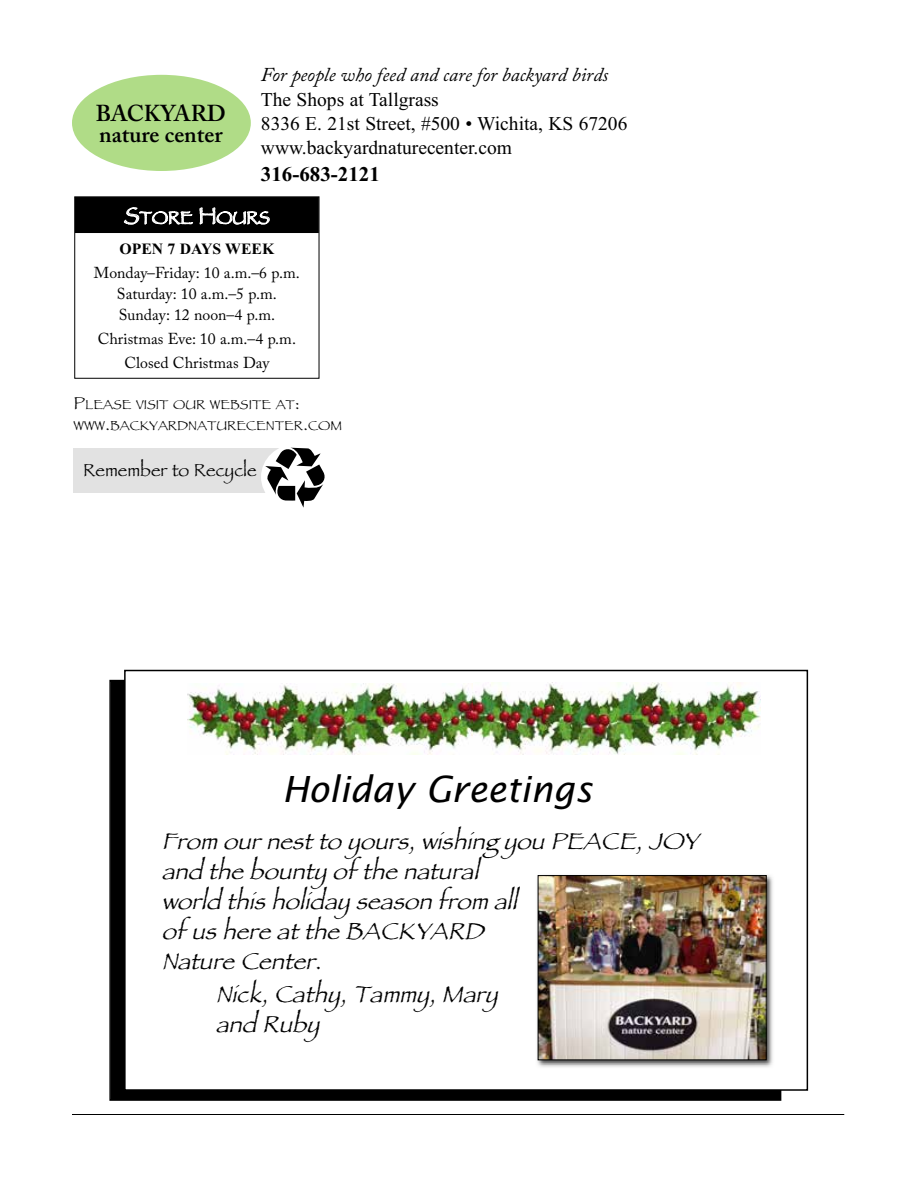
<style>
.page{position:relative;width:918px;height:1188px;background:#fff}
.page>*{position:absolute;margin:0;border:0;box-sizing:border-box;transform-origin:0 0}
.t1{font:italic 36px "Lucida Sans";color:#000}
.t2{font:italic 24px/30px "Papyrus";color:#000}
.t3{font:600 22.95px/21.5px "Adobe Caslon Pro";color:#000}
.t4{font:700 21px "Times New Roman";color:#000}
.t5{font:19.5px/24px "Times New Roman";color:#000}
.t6{font:italic 19.5px "Adobe Caslon Pro";color:#000}
.t7{font:18px "Papyrus";color:#000}
.t8{font:18px "Papyrus";letter-spacing:-.015em;color:#fff}
.t9{font:15.75px/21px "Adobe Caslon Pro";color:#000;text-align:center}
.t10{font:700 15.75px "Times New Roman";color:#000}
.t11{font:13.5px/21px "Papyrus";color:#000}
.s1{font-size:24px}
.s2{font-size:18px}
</style>
<div class="page">
<div style="left:73px;top:448px;width:232px;height:46px;background:#e2e2e2"></div>
<div style="left:261px;top:444px;width:71px;height:66px;background:#fff;border-radius:50%"></div>
<svg style="left:265px;top:447px;width:60px;height:61px"></svg>
<hr style="left:72px;top:1114px;width:772px;height:1px;background:#000">
<div style="left:72px;top:75px;width:179px;height:96px;background:#b0dc87;border-radius:50%"></div>
<div style="left:111px;top:681px;width:669px;height:418px;background:#000"></div>
<div style="left:125px;top:671px;width:682px;height:419px;background:#fff"></div>
<div style="left:124px;top:670px;width:684px;height:421px;border:2px solid #000"></div>
<img style="left:537px;top:875px;width:236px;height:192px">
<img style="left:540px;top:877px;width:224px;height:181px">
<div style="left:538px;top:875px;width:228px;height:185px;border:1px solid #000"></div>
<img style="left:188px;top:683px;width:285px;height:72px">
<div style="left:75px;top:197px;width:244px;height:36px;background:#000"></div>
<img style="left:473px;top:683px;width:288px;height:72px">
<p class="t3" style="left:96px;top:105px;width:132px">BACKYARD nature center</p>
<p class="t6" style="left:261px;top:68px;width:349px">For people who feed and care for backyard birds</p>
<p class="t5" style="left:261px;top:88px;width:368px">The Shops at Tallgrass<br>8336 E. 21st Street, #500 • Wichita, KS 67206 www.backyardnaturecenter.com</p>
<p class="t4" style="left:261px;top:162px;width:120px">316-683-2121</p>
<p class="t8" style="left:124px;top:207px;width:147px"><span class="s1">S</span>TORE <span class="s1">H</span>OURS</p>
<p class="t10" style="left:119px;top:239px;width:156px">OPEN 7 DAYS WEEK</p>
<p class="t9" style="left:94px;top:264px;width:207px">Monday–Friday: 10 a.m.–6 p.m.<br>Saturday: 10 a.m.–5 p.m.<br>Sunday: 12 noon–4 p.m.</p>
<p class="t9" style="left:98px;top:329px;width:200px;line-height:24px">Christmas Eve: 10 a.m.–4 p.m.<br>Closed Christmas Day</p>
<p class="t11" style="left:74px;top:394px;width:270px"><span class="s2">P</span>LEASE VISIT OUR WEBSITE AT<span class="s2">:<br></span>WWW<span class="s2">.</span>BACKYARDNATURECENTER<span class="s2">.</span>COM</p>
<p class="t7" style="left:83px;top:459px;width:175px">Remember to Recycle</p>
<h1 class="t1" style="left:282px;top:768px;width:312px">Holiday Greetings</h1>
<p class="t2" style="left:162px;top:826px;width:546px">From our nest to yours, wishing you PEACE, JOY and the bounty of the natural<br>world this holiday season from all<br>of us here at the BACKYARD<br>Nature Center.</p>
<p class="t2" style="left:216px;top:979px;width:284px">Nick, Cathy, Tammy, Mary and Ruby</p>
</div>
